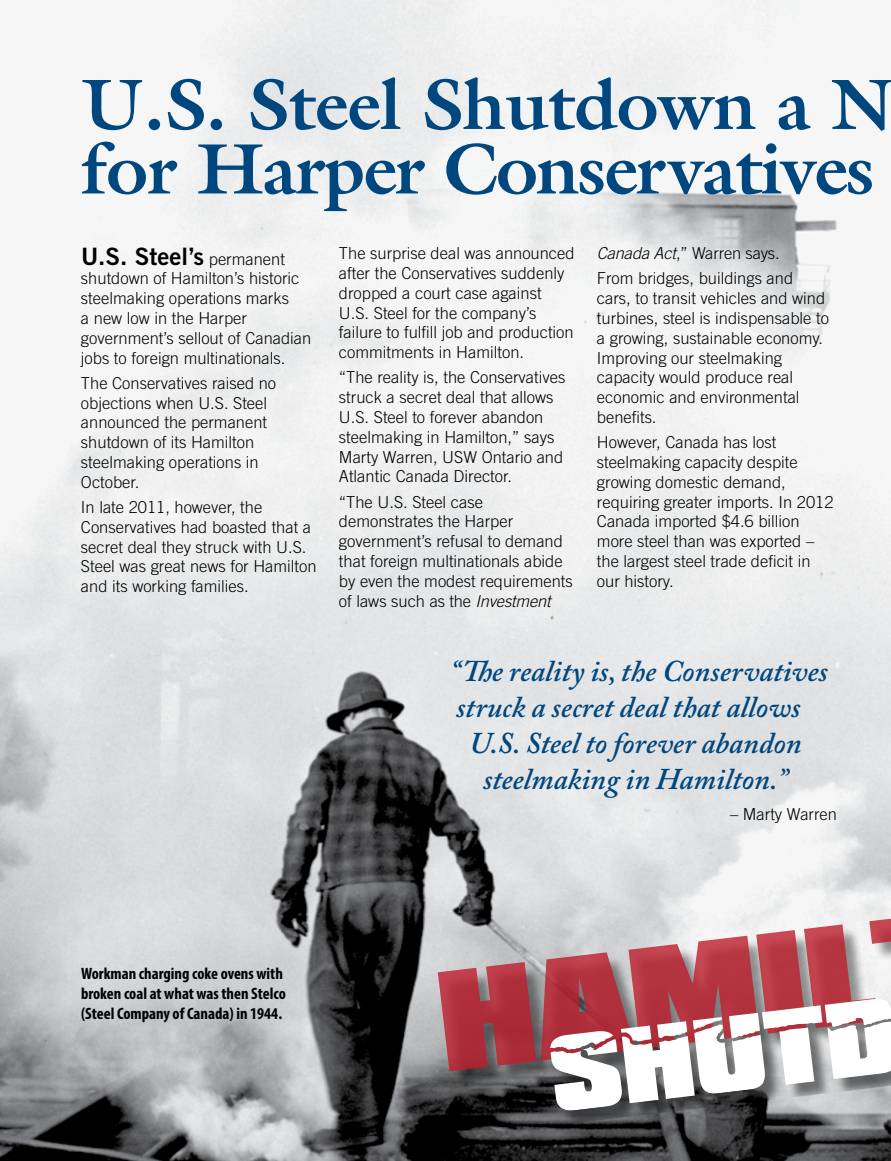
<style>
.page{position:relative;width:891px;height:1161px;background:#fff}
.page>*{position:absolute;margin:0;border:0;box-sizing:border-box;transform-origin:0 0}
.t1{font:900 122.85px "Compacta BT";color:#be1e2d}
.t2{font:700 72px/64.5px "Galliard";letter-spacing:-.025em;color:#00477f}
.t3{font:italic 600 30px "Adobe Caslon Pro";color:#00477f}
.t4{font:24px "Trade Gothic LT Std Bd 2";color:#000}
.t5{font:300 16.5px/19.8px "Trade Gothic LT Std";color:#000}
.t6{font:700 condensed 16.5px/19.8px "Myriad Pro";color:#000}
.s1{font-family:"Trade Gothic LT Std";font-weight:300;font-size:16.5px}
.s2{font-style:italic}
</style>
<div class="page">
<img style="left:0;top:0;width:891px;height:1161px">
<div style="left:441px;top:910px;width:450px;height:219px;background:#000;opacity:.5"></div>
<svg style="left:549px;top:968px;width:342px;height:144px"></svg>
<h2 class="t2" style="left:81px;top:71px;width:814px">U.S. Steel Shutdown a N for Harper Conservatives</h2>
<h3 class="t4" style="left:81px;top:241px;width:205px">U.S. Steel’s <span class="s1">permanent</span></h3>
<p class="t5" style="left:81px;top:268px;width:232px">shutdown of Hamilton’s historic steelmaking operations marks<br>a new low in the Harper government’s sellout of Canadian jobs to foreign multinationals.</p>
<p class="t5" style="left:81px;top:373px;width:197px">The Conservatives raised no objections when U.S. Steel announced the permanent shutdown of its Hamilton steelmaking operations in<br>October.</p>
<p class="t5" style="left:81px;top:497px;width:237px">I n late 2011, however, the<br>Conservatives had boasted that a secret deal they struck with U.S.<br>Steel was great news for Hamilton and its working families.</p>
<p class="t5" style="left:597px;top:241px;width:198px;line-height:25.2px"><span class="s2">Canada Act</span>,” Warren says.<br>From bridges, buildings and</p>
<p class="t5" style="left:597px;top:288px;width:233px">cars, to transit vehicles and wind turbines, steel is indispensable to a growing, sustainable economy.<br>I mproving our steelmaking capacity would produce real economic and environmental benefits.</p>
<p class="t5" style="left:597px;top:432px;width:238px">However, Canada has lost steelmaking capacity despite growing domestic demand, requiring greater imports. I n 2012<br>Canada imported $4.6 billion more steel than was exported – the largest steel trade deficit in our history.</p>
<p class="t5" style="left:339px;top:243px;width:237px">The surprise deal was announced after the Conservatives suddenly dropped a court case against<br>U.S. Steel for the company’s failure to fulfill job and production commitments in Hamilton.</p>
<p class="t5" style="left:339px;top:367px;width:228px">“The reality is, the Conservatives struck a secret deal that allows<br>U.S. Steel to forever abandon steelmaking in Hamilton,” says<br>Marty Warren, USW Ontario and<br>Atlantic Canada Director.</p>
<p class="t5" style="left:339px;top:492px;width:235px">“The U.S. Steel case demonstrates the Harper government’s refusal to demand that foreign multinationals abide by even the modest requirements of laws such as the <span class="s2">Investment</span></p>
<p class="t6" style="left:81px;top:963px;width:206px">Workman charging coke ovens with broken coal at what was then Stelco (Steel Company of Canada) in 1944.</p>
<h3 class="t3" style="left:450px;top:653px;width:379px">“The reality is, the Conservatives</h3>
<h3 class="t3" style="left:456px;top:689px;width:346px">struck a secret deal that allows</h3>
<h3 class="t3" style="left:470px;top:725px;width:334px">U.S. Steel to forever abandon</h3>
<h3 class="t3" style="left:483px;top:761px;width:306px">steelmaking in Hamilton.”</h3>
<p class="t5" style="left:730px;top:804px;width:108px">– Marty Warren</p>
<h1 class="t1" style="left:430px;top:950px;width:440px;rotate:-7deg">HAMIL</h1>
</div>
